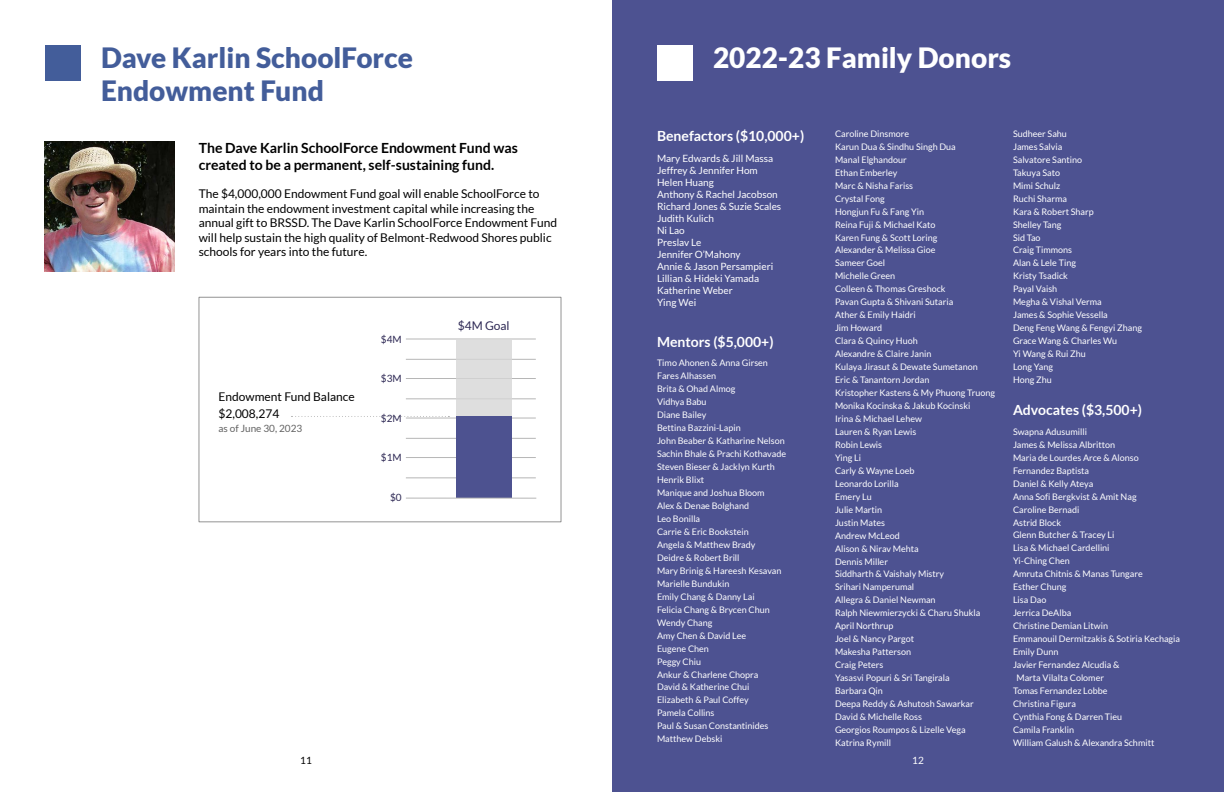
<style>
.page{position:relative;width:1224px;height:792px;background:#fff}
.page>*{position:absolute;margin:0;border:0;box-sizing:border-box;transform-origin:0 0}
.t1{font:900 28px/33.6px "Lato";color:#435d9a}
.t2{font:900 28px "Lato";color:#fff}
.t3{font:700 14px/16.8px "Lato";color:#000}
.t4{font:700 14px "Lato";color:#fff}
.t5{font:12px/14.4px "Lato";color:#000}
.t6{font:12px "Lato";color:#2d2854}
.t7{font:10px/12px "Lato";color:#fff}
.t8{font:10px "Lato";color:#636363}
.t9{font:10px "Lato";color:#2d2854}
.t10{font:10px "Lato";color:#000}
.t11{font:9px/13px "Lato";color:#fff}
</style>
<div class="page">
<div style="left:612px;top:0;width:612px;height:792px;background:#4d5291"></div>
<div style="left:45px;top:45px;width:36px;height:36px;background:#435d9a"></div>
<div style="left:657px;top:45px;width:36px;height:36px;background:#fff"></div>
<img style="left:45px;top:142px;width:130px;height:130px">
<svg style="left:291px;top:416px;width:158px;height:1px"></svg>
<div style="left:199px;top:297px;width:362px;height:225px;border:1px solid #939393"></div>
<hr style="left:406px;top:339px;width:130px;height:1px;background:#b6b6b6">
<hr style="left:406px;top:359px;width:130px;height:1px;background:#b6b6b6">
<hr style="left:406px;top:378px;width:130px;height:1px;background:#b6b6b6">
<hr style="left:406px;top:399px;width:130px;height:1px;background:#b6b6b6">
<hr style="left:406px;top:418px;width:130px;height:1px;background:#b6b6b6">
<hr style="left:406px;top:438px;width:130px;height:1px;background:#b6b6b6">
<hr style="left:406px;top:457px;width:130px;height:1px;background:#b6b6b6">
<hr style="left:406px;top:478px;width:130px;height:1px;background:#b6b6b6">
<div style="left:456px;top:340px;width:55px;height:158px;background:#dedede"></div>
<div style="left:456px;top:416px;width:55px;height:82px;background:#4d5290"></div>
<hr style="left:406px;top:498px;width:130px;height:1px;background:#b6b6b6">
<h1 class="t1" style="left:101px;top:40px;width:313px">Dave Karlin SchoolForce<br>Endowment Fund</h1>
<h2 class="t3" style="left:199px;top:139px;width:321px">The Dave Karlin SchoolForce Endowment Fund was created to be a permanent, self-sustaining fund.</h2>
<p class="t5" style="left:199px;top:187px;width:360px">The $4,000,000 Endowment Fund goal will enable SchoolForce to maintain the endowment investment capital while increasing the annual gift to BRSSD. The Dave Karlin SchoolForce Endowment Fund will help sustain the high quality of Belmont-Redwood Shores public schools for years into the future.</p>
<h3 class="t5" style="left:219px;top:388px;width:138px;line-height:17px">Endowment Fund Balance $2,008,274</h3>
<p class="t8" style="left:219px;top:423px;width:85px">as of June 30, 2023</p>
<p class="t9" style="left:381px;top:334px;width:22px">$4M</p>
<p class="t9" style="left:381px;top:373px;width:22px">$3M</p>
<p class="t9" style="left:381px;top:413px;width:22px">$2M</p>
<p class="t9" style="left:381px;top:452px;width:22px">$1M</p>
<p class="t9" style="left:390px;top:492px;width:13px">$0</p>
<h3 class="t6" style="left:458px;top:319px;width:53px">$4M Goal</h3>
<p class="t10" style="left:300px;top:755px;width:13px">11</p>
<h1 class="t2" style="left:713px;top:41px;width:300px">2022-23 Family Donors</h1>
<h2 class="t4" style="left:657px;top:128px;width:149px">Benefactors ($10,000+)</h2>
<p class="t7" style="left:657px;top:152px;width:126px">Mary Edwards &amp; Jill Massa<br>Jeffrey &amp; Jennifer Hom<br>Helen Huang<br>Anthony &amp; Rachel Jacobson<br>Richard Jones &amp; Suzie Scales<br>Judith Kulich<br>Ni Lao<br>Preslav Le<br>Jennifer O’Mahony<br>Annie &amp; Jason Persampieri<br>Lillian &amp; Hideki Yamada<br>Katherine Weber<br>Ying Wei</p>
<h2 class="t4" style="left:657px;top:334px;width:118px">Mentors ($5,000+)</h2>
<p class="t11" style="left:657px;top:357px;width:131px">Timo Ahonen &amp; Anna Girsen<br>Fares Alhassen<br>Brita &amp; Ohad Almog<br>Vidhya Babu<br>Diane Bailey<br>Bettina Bazzini-Lapin<br>John Beaber &amp; Katharine Nelson<br>Sachin Bhale &amp; Prachi Kothavade<br>Steven Bieser &amp; Jacklyn Kurth<br>Henrik Blixt<br>Manique and Joshua Bloom<br>Alex &amp; Denae Bolghand<br>Leo Bonilla<br>Carrie &amp; Eric Bookstein<br>Angela &amp; Matthew Brady<br>Deidre &amp; Robert Brill<br>Mary Brinig &amp; Hareesh Kesavan<br>Marielle Bundukin<br>Emily Chang &amp; Danny Lai<br>Felicia Chang &amp; Brycen Chun<br>Wendy Chang<br>Amy Chen &amp; David Lee<br>Eugene Chen<br>Peggy Chiu<br>Ankur &amp; Charlene Chopra<br>David &amp; Katherine Chui<br>Elizabeth &amp; Paul Coffey<br>Pamela Collins<br>Paul &amp; Susan Constantinides<br>Matthew Debski</p>
<p class="t11" style="left:835px;top:127px;width:162px">Caroline Dinsmore<br>Karun Dua &amp; Sindhu Singh Dua<br>Manal Elghandour<br>Ethan Emberley<br>Marc &amp; Nisha Fariss<br>Crystal Fong<br>Hongjun Fu &amp; Fang Yin<br>Reina Fuji &amp; Michael Kato<br>Karen Fung &amp; Scott Loring<br>Alexander &amp; Melissa Gioe<br>Sameer Goel<br>Michelle Green<br>Colleen &amp; Thomas Greshock<br>Pavan Gupta &amp; Shivani Sutaria<br>Ather &amp; Emily Haidri<br>Jim Howard<br>Clara &amp; Quincy Huoh<br>Alexandre &amp; Claire Janin<br>Kulaya Jirasut &amp; Dewate Sumetanon<br>Eric &amp; Tanantorn Jordan<br>Kristopher Kastens &amp; My Phuong Truong<br>Monika Kocinska &amp; Jakub Kocinski<br>Irina &amp; Michael Lehew<br>Lauren &amp; Ryan Lewis<br>Robin Lewis<br>Ying Li<br>Carly &amp; Wayne Loeb<br>Leonardo Lorilla<br>Emery Lu<br>Julie Martin<br>Justin Mates<br>Andrew McLeod<br>Alison &amp; Nirav Mehta<br>Dennis Miller<br>Siddharth &amp; Vaishaly Mistry<br>Srihari Namperumal<br>Allegra &amp; Daniel Newman<br>Ralph Niewmierzycki &amp; Charu Shukla<br>April Northrup<br>Joel &amp; Nancy Pargot<br>Makesha Patterson<br>Craig Peters<br>Yasasvi Popuri &amp; Sri Tangirala<br>Barbara Qin<br>Deepa Reddy &amp; Ashutosh Sawarkar<br>David &amp; Michelle Ross<br>Georgios Roumpos &amp; Lizelle Vega<br>Katrina Rymill</p>
<p class="t11" style="left:1013px;top:127px;width:130px">Sudheer Sahu<br>James Salvia<br>Salvatore Santino<br>Takuya Sato<br>Mimi Schulz<br>Ruchi Sharma<br>Kara &amp; Robert Sharp<br>Shelley Tang<br>Sid Tao<br>Craig Timmons<br>Alan &amp; Lele Ting<br>Kristy Tsadick<br>Payal Vaish<br>Megha &amp; Vishal Verma<br>James &amp; Sophie Vessella<br>Deng Feng Wang &amp; Fengyi Zhang<br>Grace Wang &amp; Charles Wu<br>Yi Wang &amp; Rui Zhu<br>Long Yang<br>Hong Zhu</p>
<h2 class="t4" style="left:1013px;top:402px;width:131px">Advocates ($3,500+)</h2>
<p class="t11" style="left:1013px;top:425px;width:76px">Swapna Adusumilli</p>
<p class="t11" style="left:1013px;top:438px;width:104px">James &amp; Melissa Albritton</p>
<p class="t11" style="left:1013px;top:451px;width:127px">Maria de Lourdes Arce &amp; Alonso</p>
<p class="t11" style="left:1013px;top:464px;width:78px">Fernandez Baptista</p>
<p class="t11" style="left:1013px;top:477px;width:82px">Daniel &amp; Kelly Ateya</p>
<p class="t11" style="left:1013px;top:490px;width:125px">Anna Sofi Bergkvist &amp; Amit Nag</p>
<p class="t11" style="left:1013px;top:503px;width:68px">Caroline Bernadi</p>
<p class="t11" style="left:1013px;top:516px;width:50px">Astrid Block</p>
<p class="t11" style="left:1013px;top:529px;width:103px">Glenn Butcher &amp; Tracey Li</p>
<p class="t11" style="left:1013px;top:542px;width:98px">Lisa &amp; Michael Cardellini</p>
<p class="t11" style="left:1013px;top:555px;width:58px">Yi-Ching Chen</p>
<p class="t11" style="left:1013px;top:568px;width:131px">Amruta Chitnis &amp; Manas Tungare</p>
<p class="t11" style="left:1013px;top:581px;width:55px">Esther Chung</p>
<p class="t11" style="left:1013px;top:593px;width:35px">Lisa Dao</p>
<p class="t11" style="left:1013px;top:606px;width:60px">Jerrica DeAlba</p>
<p class="t11" style="left:1013px;top:619px;width:97px">Christine Demian Litwin</p>
<p class="t11" style="left:1013px;top:632px;width:169px">Emmanouil Dermitzakis &amp; Sotiria Kechagia</p>
<p class="t11" style="left:1013px;top:645px;width:47px">Emily Dunn</p>
<p class="t11" style="left:1013px;top:658px;width:108px">Javier Fernandez Alcudia &amp;</p>
<p class="t11" style="left:1016px;top:671px;width:89px">Marta Vilalta Colomer</p>
<p class="t11" style="left:1013px;top:684px;width:96px">Tomas Fernandez Lobbe</p>
<p class="t11" style="left:1013px;top:697px;width:64px">Christina Figura</p>
<p class="t11" style="left:1013px;top:710px;width:111px">Cynthia Fong &amp; Darren Tieu</p>
<p class="t11" style="left:1013px;top:723px;width:63px">Camila Franklin</p>
<p class="t11" style="left:1013px;top:736px;width:143px">William Galush &amp; Alexandra Schmitt</p>
<p class="t7" style="left:912px;top:754px;width:13px">12</p>
</div>
